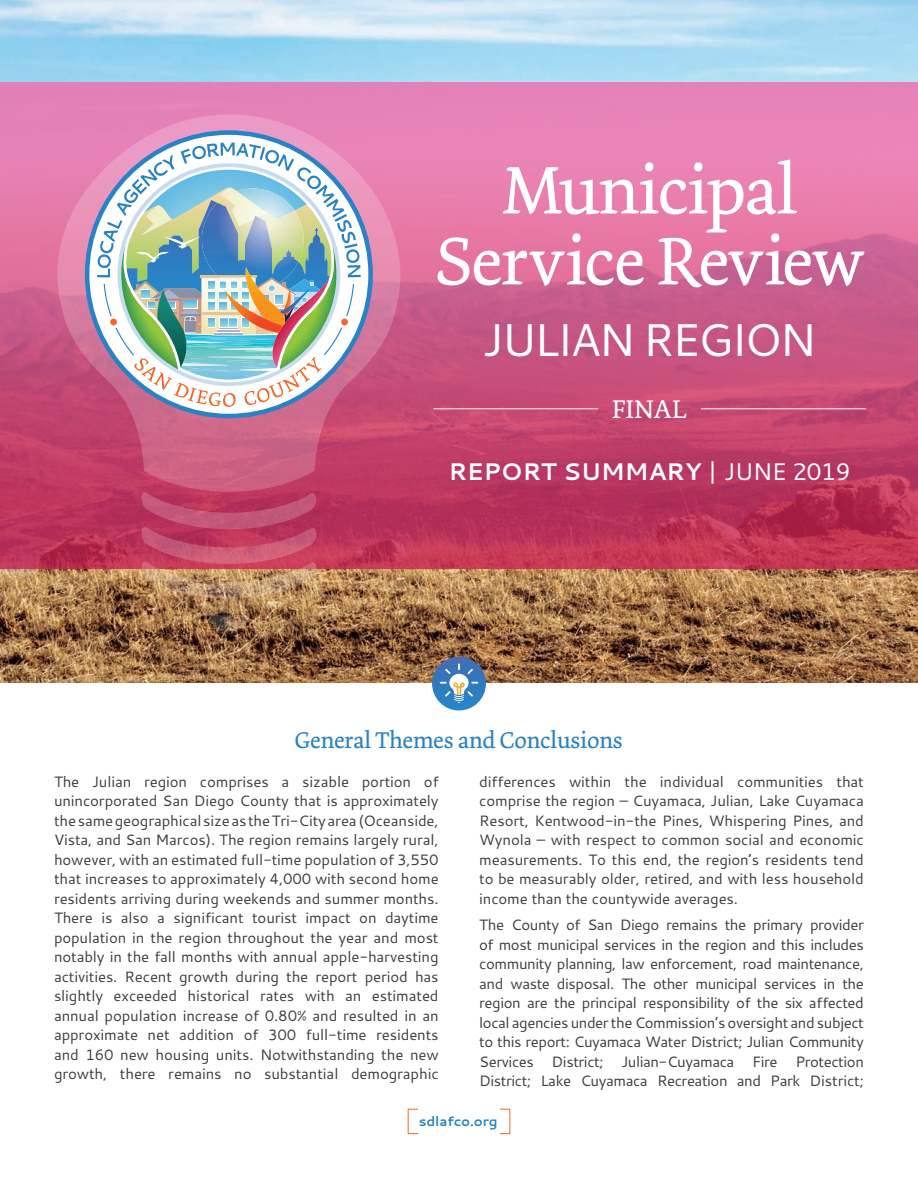
<style>
.page{position:relative;width:918px;height:1188px;background:#fff}
.page>*{position:absolute;margin:0;border:0;box-sizing:border-box;transform-origin:0 0}
.Body_Copy{font:70.95px/70.9px "Dolly Pro";letter-spacing:-.02em;color:#fff;text-align:center}
.Body_Copy-2{font:45.9px "Cantarell";letter-spacing:-.06em;color:#fff}
.Body_Sub{font:27px "Dolly Pro";letter-spacing:.01em;color:#fff}
.Body_Sub-2{font:24px "Dolly Pro";letter-spacing:-.01em;color:#2783c5}
.Body_Copy-3{font:700 24px "Cantarell";letter-spacing:-.01em;color:#fff}
.Body_Copy-4{font:15px/19.5px "Cantarell";letter-spacing:-.01em;color:#3e3e3f;text-align:justify}
.Body_Sub_head_smalle{font:700 13.5px "Cantarell";letter-spacing:-.01em;color:#2783c5}
.s1{font-weight:400}
</style>
<div class="page">
<img style="left:0;top:0;width:918px;height:683px">
<svg style="left:0;top:82px;width:918px;height:486px;background:#cf5b87"></svg>
<svg style="left:54px;top:114px;width:350px;height:378px;background:#d2668f"></svg>
<svg style="left:139px;top:489px;width:180px;height:110px;background:#c05a68"></svg>
<svg style="left:208px;top:614px;width:41px;height:18px"></svg>
<svg style="left:85px;top:130px;width:288px;height:288px;background:#3486c5"></svg>
<div style="left:89px;top:135px;width:279px;height:279px;background:#fff;border-radius:50%"></div>
<img style="left:97px;top:142px;width:264px;height:265px">
<svg style="left:432px;top:657px;width:54px;height:54px"></svg>
<svg style="left:440px;top:663px;width:38px;height:40px;background:#6999c6"></svg>
<svg style="left:407px;top:1108px;width:104px;height:26px"></svg>
<hr style="left:433px;top:408px;width:165px;height:1px;background:#fff">
<hr style="left:701px;top:408px;width:165px;height:1px;background:#fff">
<p class="Body_Copy" style="left:435px;top:155px;width:430px">Municipal<br>Service Review</p>
<p class="Body_Copy-2" style="left:483px;top:308px;width:335px">JULIAN REGION</p>
<p class="Body_Sub" style="left:612px;top:392px;width:77px">FINAL</p>
<p class="Body_Copy-3" style="left:448px;top:455px;width:404px">REPORT SUMMARY <span class="s1">| JUNE 2019</span></p>
<p class="Body_Sub-2" style="left:295px;top:725px;width:330px">General Themes and Conclusions</p>
<p class="Body_Copy-4" style="left:54px;top:771px;width:386px">The Julian region comprises a sizable portion of unincorporated San Diego County that is approximately the same geographical size as the Tri-City area (Oceanside, Vista, and San Marcos). The region remains largely rural, however, with an estimated full-time population of 3,550 that increases to approximately 4,000 with second home residents arriving during weekends and summer months.<br>There is also a significant tourist impact on daytime population in the region throughout the year and most notably in the fall months with annual apple-harvesting activities. Recent growth during the report period has slightly exceeded historical rates with an estimated annual population increase of 0.80% and resulted in an approximate net addition of 300 full-time residents and 160 new housing units. Notwithstanding the new growth, there remains no substantial demographic</p>
<p class="Body_Copy-4" style="left:479px;top:771px;width:386px">differences within the individual communities that comprise the region – Cuyamaca, Julian, Lake Cuyamaca Resort, Kentwood-in-the Pines, Whispering Pines, and Wynola – with respect to common social and economic measurements. To this end, the region’s residents tend to be measurably older, retired, and with less household income than the countywide averages.</p>
<p class="Body_Copy-4" style="left:479px;top:915px;width:386px">The County of San Diego remains the primary provider of most municipal services in the region and this includes community planning, law enforcement, road maintenance, and waste disposal. The other municipal services in the region are the principal responsibility of the six affected local agencies under the Commission’s oversight and subject to this report: Cuyamaca Water District; Julian Community Services District; Julian-Cuyamaca Fire Protection District; Lake Cuyamaca Recreation and Park District;</p>
<p class="Body_Sub_head_smalle" style="left:419px;top:1112px;width:80px">sdlafco.org</p>
</div>
